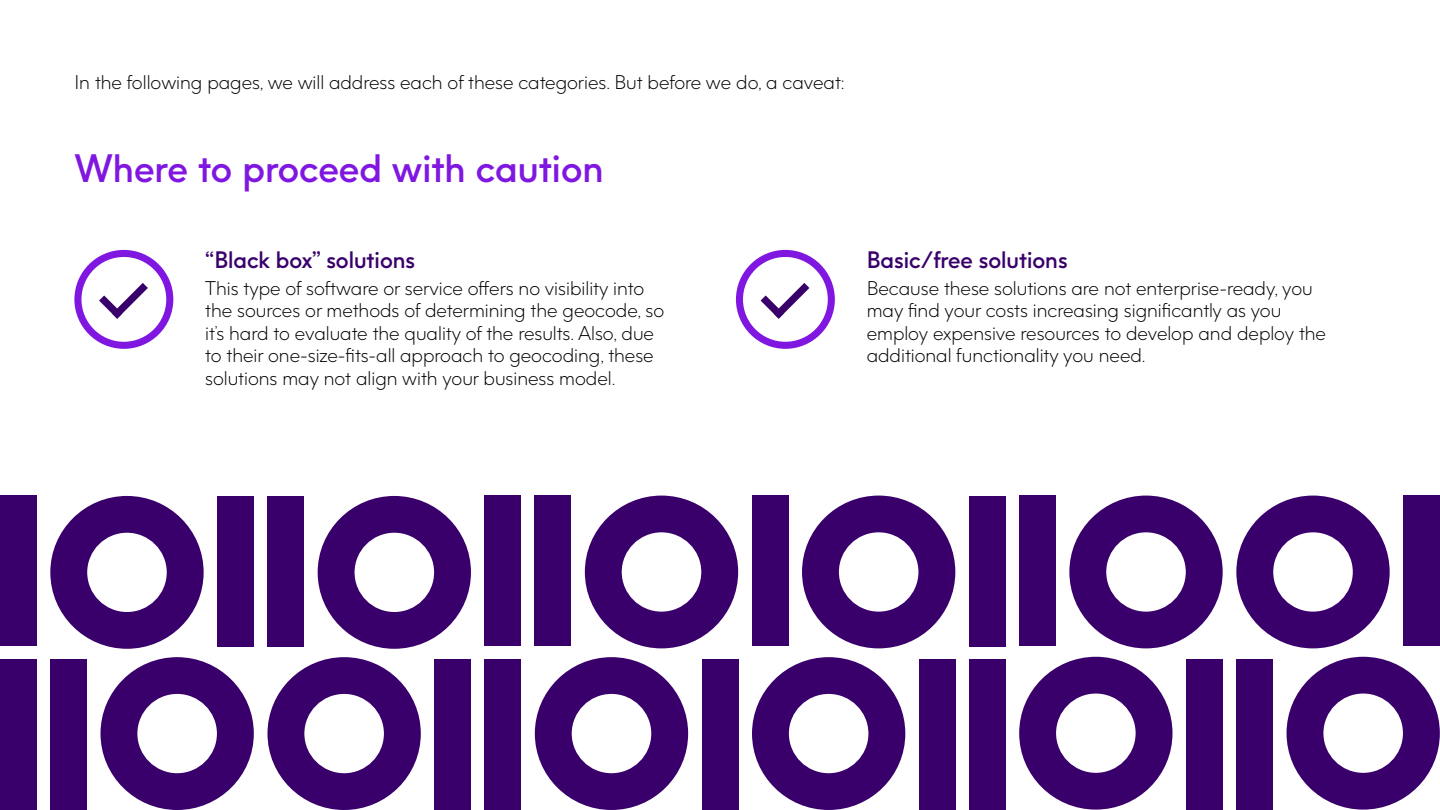
<style>
.page{position:relative;width:1440px;height:810px;background:#fff}
.page>*{position:absolute;margin:0;border:0;box-sizing:border-box;transform-origin:0 0}
.t1{font:600 37.5px "Precisely";color:#8017e1}
.t2{font:600 22.5px "Precisely";color:#39006b}
.t3{font:300 18.75px/22.5px "Precisely";color:#000}
</style>
<div class="page">
<div style="left:0;top:660px;width:37px;height:150px;background:#39006b"></div>
<div style="left:969px;top:660px;width:37px;height:150px;background:#39006b"></div>
<div style="left:919px;top:660px;width:36px;height:150px;background:#39006b"></div>
<div style="left:1236px;top:659px;width:37px;height:151px;background:#39006b"></div>
<div style="left:1186px;top:659px;width:37px;height:151px;background:#39006b"></div>
<div style="left:434px;top:660px;width:37px;height:150px;background:#39006b"></div>
<svg style="left:101px;top:657px;width:153px;height:153px"></svg>
<svg style="left:1019px;top:657px;width:154px;height:153px"></svg>
<svg style="left:1287px;top:657px;width:153px;height:153px"></svg>
<div style="left:50px;top:660px;width:37px;height:150px;background:#39006b"></div>
<svg style="left:267px;top:657px;width:154px;height:153px"></svg>
<svg style="left:535px;top:657px;width:153px;height:153px"></svg>
<div style="left:485px;top:659px;width:36px;height:151px;background:#39006b"></div>
<svg style="left:752px;top:657px;width:153px;height:153px"></svg>
<div style="left:702px;top:660px;width:36px;height:150px;background:#39006b"></div>
<div style="left:0;top:496px;width:37px;height:150px;background:#39006b"></div>
<div style="left:485px;top:496px;width:36px;height:150px;background:#39006b"></div>
<div style="left:535px;top:496px;width:36px;height:150px;background:#39006b"></div>
<div style="left:217px;top:496px;width:37px;height:150px;background:#39006b"></div>
<div style="left:267px;top:496px;width:37px;height:150px;background:#39006b"></div>
<div style="left:1019px;top:496px;width:37px;height:150px;background:#39006b"></div>
<svg style="left:1236px;top:496px;width:154px;height:152px"></svg>
<svg style="left:318px;top:496px;width:153px;height:153px"></svg>
<svg style="left:50px;top:496px;width:154px;height:153px"></svg>
<div style="left:1403px;top:496px;width:37px;height:150px;background:#39006b"></div>
<svg style="left:1069px;top:496px;width:154px;height:152px"></svg>
<svg style="left:802px;top:496px;width:153px;height:152px"></svg>
<div style="left:969px;top:496px;width:37px;height:150px;background:#39006b"></div>
<svg style="left:585px;top:496px;width:153px;height:152px"></svg>
<div style="left:752px;top:496px;width:36px;height:150px;background:#39006b"></div>
<svg style="left:74px;top:250px;width:99px;height:99px"></svg>
<svg style="left:736px;top:250px;width:99px;height:99px"></svg>
<p class="t3" style="left:74px;top:71px;width:772px">In the following pages, we will address each of these categories. But before we do, a caveat:</p>
<h1 class="t1" style="left:74px;top:144px;width:531px">Where to proceed with caution</h1>
<p class="t2" style="left:205px;top:245px;width:211px">“Black box” solutions</p>
<p class="t3" style="left:205px;top:277px;width:461px">This type of software or service offers no visibility into the sources or methods of determining the geocode, so it’s hard to evaluate the quality of the results. Also, due to their one-size-fits-all approach to geocoding, these solutions may not align with your business model.</p>
<p class="t2" style="left:867px;top:245px;width:202px">Basic/free solutions</p>
<p class="t3" style="left:867px;top:277px;width:461px">Because these solutions are not enterprise-ready, you may find your costs increasing significantly as you employ expensive resources to develop and deploy the additional functionality you need.</p>
</div>
